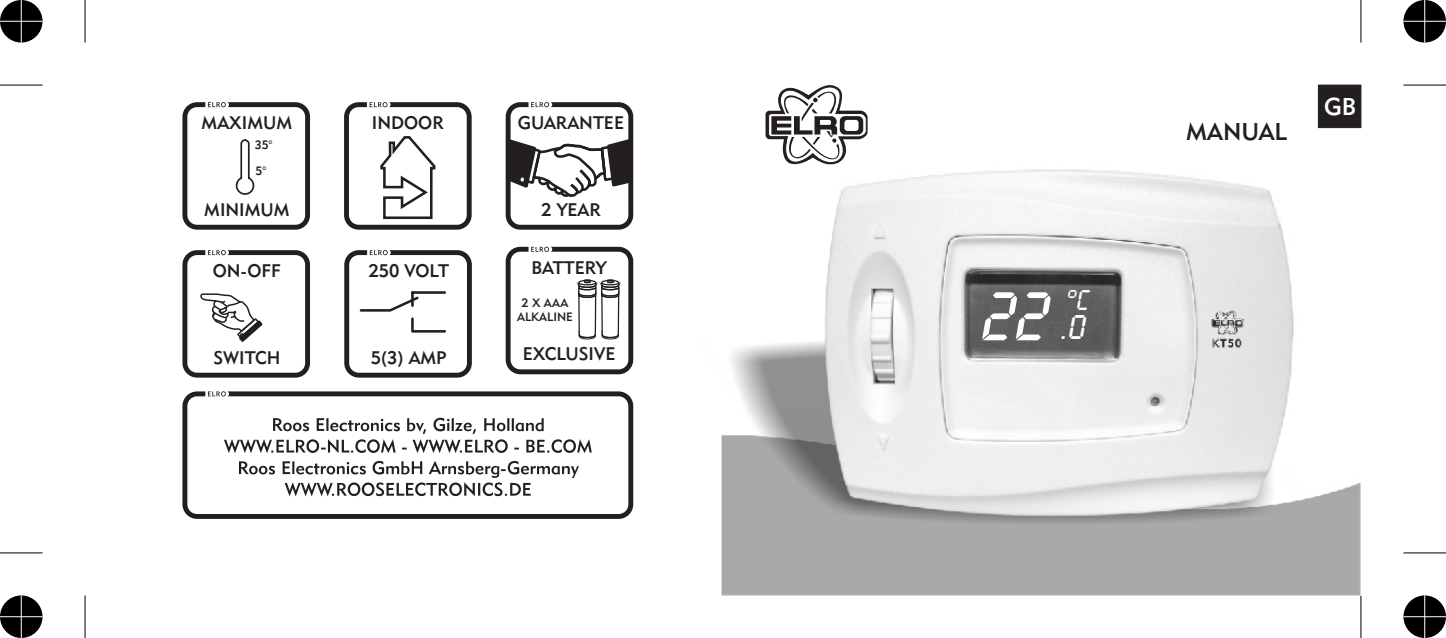
<style>
.page{position:relative;width:1446px;height:638px;background:#fff}
.page>*{position:absolute;margin:0;border:0;box-sizing:border-box;transform-origin:0 0}
.t1{font:72px "Lcd D";color:#fff}
.t2{font:36px "Lcd D";color:#fff}
.t3{font:30px "Lcd D";color:#fff}
.t4{font:24px "Geometric 415 BT Medium A";color:#231f20}
.t5{font:24px "Geometric 415 BT Medium A";color:#fff}
.t6{font:18px "Geometric 415 BT Medium A";color:#231f20}
.t7{font:12px/14.4px "Geometric 415 BT Medium A";color:#231f20;text-align:center}
</style>
<div class="page">
<hr style="left:85px;top:0;width:1px;height:43px;background:#000">
<hr style="left:0;top:85px;width:43px;height:1px;background:#000">
<div style="left:0;top:0;width:43px;height:43px;background:#000;border-radius:50%"></div>
<hr style="left:21px;top:0;width:1px;height:43px;background:#fff">
<hr style="left:0;top:21px;width:43px;height:1px;background:#fff">
<hr style="left:85px;top:595px;width:1px;height:43px;background:#000">
<hr style="left:0;top:552px;width:43px;height:1px;background:#000">
<div style="left:0;top:595px;width:43px;height:43px;background:#000;border-radius:50%"></div>
<hr style="left:21px;top:595px;width:1px;height:43px;background:#fff">
<hr style="left:0;top:616px;width:43px;height:1px;background:#fff">
<hr style="left:1360px;top:0;width:1px;height:43px;background:#000">
<hr style="left:1403px;top:85px;width:43px;height:1px;background:#000">
<div style="left:1403px;top:0;width:43px;height:43px;background:#000;border-radius:50%"></div>
<hr style="left:1424px;top:0;width:1px;height:43px;background:#fff">
<hr style="left:1403px;top:21px;width:43px;height:1px;background:#fff">
<hr style="left:1360px;top:595px;width:1px;height:43px;background:#000">
<hr style="left:1403px;top:552px;width:43px;height:1px;background:#000">
<div style="left:1403px;top:595px;width:43px;height:43px;background:#000;border-radius:50%"></div>
<hr style="left:1424px;top:595px;width:1px;height:43px;background:#fff">
<hr style="left:1403px;top:616px;width:43px;height:1px;background:#fff">
<img style="left:721px;top:115px;width:640px;height:480px">
<svg style="left:182px;top:391px;width:451px;height:128px"></svg>
<svg style="left:208px;top:391px;width:18px;height:5px"></svg>
<svg style="left:344px;top:102px;width:128px;height:128px"></svg>
<svg style="left:182px;top:102px;width:128px;height:128px"></svg>
<svg style="left:505px;top:102px;width:129px;height:272px"></svg>
<svg style="left:344px;top:250px;width:128px;height:128px"></svg>
<svg style="left:182px;top:250px;width:128px;height:128px"></svg>
<svg style="left:765px;top:85px;width:102px;height:81px"></svg>
<div style="left:1317px;top:84px;width:44px;height:44px;background:#231f20"></div>
<p class="t6" style="left:202px;top:116px;width:92px">MAXIMUM</p>
<p class="t7" style="left:255px;top:139px;width:19px">35°</p>
<p class="t7" style="left:255px;top:165px;width:12px">5°</p>
<p class="t6" style="left:204px;top:202px;width:87px">MINIMUM</p>
<p class="t6" style="left:213px;top:263px;width:70px">ON-OFF</p>
<p class="t6" style="left:213px;top:350px;width:68px">SWITCH</p>
<p class="t6" style="left:372px;top:116px;width:73px">INDOOR</p>
<p class="t6" style="left:518px;top:116px;width:108px">GUARANTEE</p>
<p class="t6" style="left:368px;top:263px;width:82px">250 VOLT</p>
<p class="t6" style="left:371px;top:350px;width:77px">5(3) AMP</p>
<p class="t6" style="left:541px;top:202px;width:61px">2 YEAR</p>
<p class="t6" style="left:531px;top:260px;width:77px">BATTERY</p>
<p class="t7" style="left:517px;top:297px;width:57px">2 X AAA<br>ALKALINE</p>
<p class="t6" style="left:523px;top:346px;width:94px">EXCLUSIVE</p>
<h1 class="t1" style="left:979px;top:273px;width:69px">22</h1>
<h3 class="t3" style="left:1064px;top:282px;width:25px">°C</h3>
<h2 class="t2" style="left:1059px;top:306px;width:27px">.0</h2>
<h3 class="t4" style="left:1186px;top:122px;width:102px">MANUAL</h3>
<h3 class="t5" style="left:1324px;top:97px;width:34px">GB</h3>
</div>
